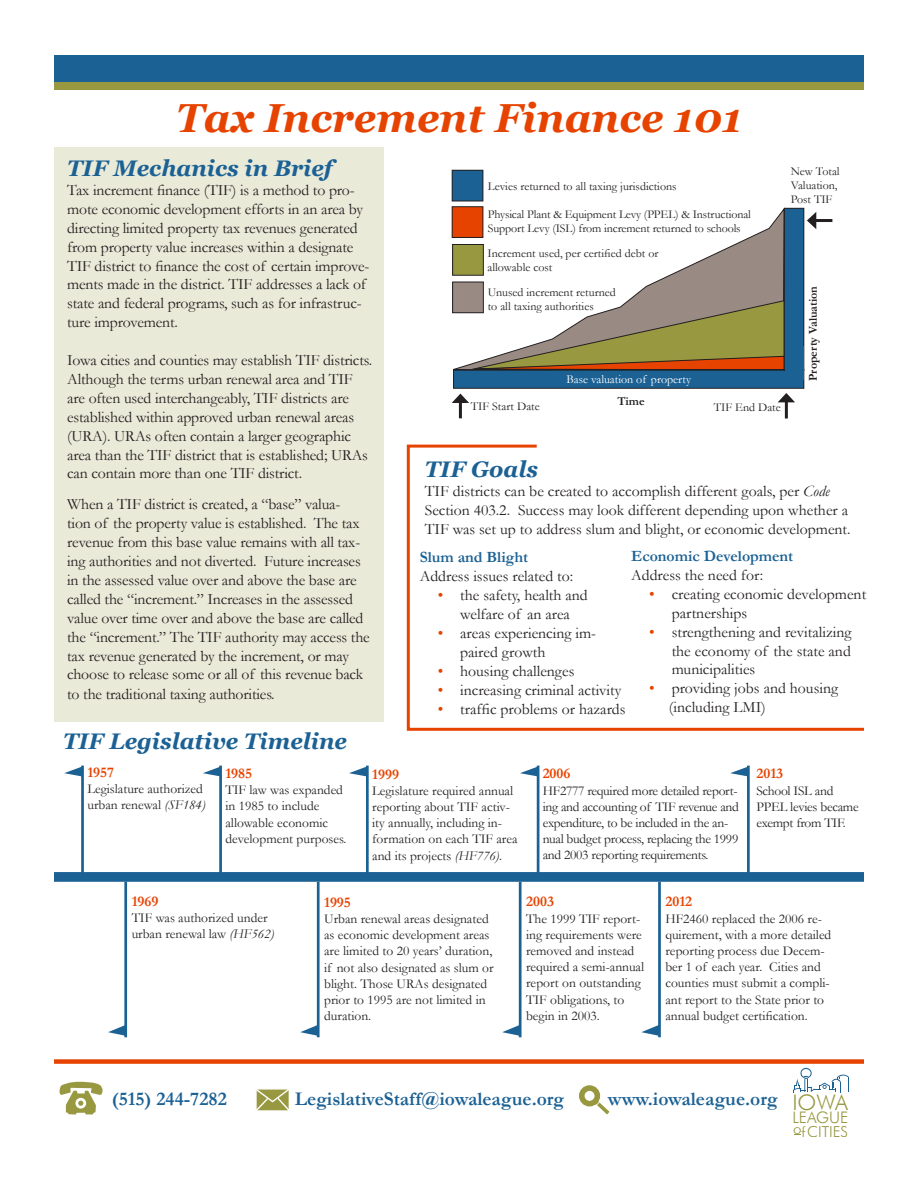
<style>
.page{position:relative;width:918px;height:1188px;background:#fff}
.page>*{position:absolute;margin:0;border:0;box-sizing:border-box;transform-origin:0 0}
.t1{font:italic 700 40.5px "Georgia";color:#e74300}
.t2{font:italic 700 22.5px "Georgia";color:#1b6194}
.t3{font:300 21.45px "Futura BT";color:#979840}
.t4{font:700 19.5px "Garamond";color:#1b6194}
.t5{font:300 15.9px "Futura BT";color:#979840}
.t6{font:15.75px/18.9px "Garamond";letter-spacing:-.01em;color:#231f20}
.t7{font:700 15.75px "Garamond";color:#1b6194}
.t8{font:300 15.15px "Futura BT";color:#979840}
.t9{font:700 14.85px "Garamond";color:#e74300}
.t10{font:13.5px/16.2px "Garamond";color:#231f20}
.t11{font:13.5px/16.2px "Garamond";letter-spacing:-.02em;color:#231f20}
.t12{font:12px/14.4px "Garamond";color:#231f20}
.t13{font:12px "Garamond";color:#fff}
.t14{font:700 12px "Garamond";color:#231f20}
.s1{font-style:italic}
.s2{color:#e74300}
.s3{font-size:15.3px}
</style>
<div class="page">
<div style="left:54px;top:148px;width:329px;height:574px;background:#eaead9"></div>
<div style="left:454px;top:370px;width:350px;height:18px;background:#1b6194"></div>
<div style="left:453px;top:369px;width:351px;height:20px;border:1px solid #231f20"></div>
<hr style="left:459px;top:400px;width:3px;height:18px;background:#231f20">
<svg style="left:452px;top:394px;width:17px;height:9px"></svg>
<hr style="left:785px;top:400px;width:3px;height:18px;background:#231f20">
<svg style="left:778px;top:393px;width:17px;height:9px"></svg>
<div style="left:452px;top:206px;width:31px;height:32px;border:1px solid #231f20"></div>
<div style="left:452px;top:170px;width:31px;height:31px;background:#1b6194"></div>
<div style="left:452px;top:170px;width:31px;height:31px;border:1px solid #231f20"></div>
<div style="left:784px;top:208px;width:20px;height:162px;background:#1b6194"></div>
<div style="left:784px;top:208px;width:20px;height:163px;border:1px solid #231f20"></div>
<div style="left:785px;top:346px;width:18px;height:34px;background:#1b6194"></div>
<hr style="left:814px;top:219px;width:18px;height:3px;background:#231f20">
<svg style="left:807px;top:212px;width:9px;height:17px"></svg>
<svg style="left:451px;top:207px;width:334px;height:164px"></svg>
<div style="left:54px;top:55px;width:810px;height:30px;background:#1b6194"></div>
<div style="left:54px;top:82px;width:810px;height:7px;background:#979840"></div>
<div style="left:54px;top:1059px;width:810px;height:5px;background:#e74300"></div>
<svg style="left:54px;top:872px;width:810px;height:10px"></svg>
<hr style="left:81px;top:766px;width:3px;height:113px;background:#1b6194">
<hr style="left:219px;top:766px;width:3px;height:113px;background:#1b6194">
<hr style="left:366px;top:766px;width:3px;height:113px;background:#1b6194">
<hr style="left:537px;top:766px;width:2px;height:113px;background:#1b6194">
<hr style="left:747px;top:766px;width:3px;height:113px;background:#1b6194">
<hr style="left:124px;top:882px;width:3px;height:155px;background:#1b6194">
<hr style="left:317px;top:882px;width:3px;height:155px;background:#1b6194">
<hr style="left:519px;top:882px;width:3px;height:155px;background:#1b6194">
<hr style="left:658px;top:882px;width:3px;height:155px;background:#1b6194">
<svg style="left:64px;top:767px;width:18px;height:10px"></svg>
<svg style="left:108px;top:1025px;width:17px;height:11px"></svg>
<svg style="left:300px;top:1025px;width:17px;height:11px"></svg>
<svg style="left:502px;top:1025px;width:17px;height:11px"></svg>
<svg style="left:641px;top:1025px;width:17px;height:11px"></svg>
<svg style="left:203px;top:767px;width:17px;height:10px"></svg>
<svg style="left:349px;top:767px;width:17px;height:10px"></svg>
<svg style="left:520px;top:767px;width:17px;height:10px"></svg>
<svg style="left:730px;top:767px;width:17px;height:10px"></svg>
<svg style="left:406px;top:444px;width:458px;height:287px"></svg>
<svg style="left:256px;top:1089px;width:33px;height:22px"></svg>
<svg style="left:59px;top:1081px;width:44px;height:34px"></svg>
<div style="left:77px;top:1099px;width:8px;height:8px;background:#979840;border-radius:50%"></div>
<div style="left:75px;top:1098px;width:11px;height:11px;border:3px solid #fff;border-radius:50%"></div>
<div style="left:579px;top:1085px;width:21px;height:21px;border:6px solid #979840;border-radius:50%"></div>
<svg style="left:595px;top:1101px;width:15px;height:13px"></svg>
<svg style="left:793px;top:1068px;width:56px;height:24px"></svg>
<p class="t1" style="left:176px;top:92px;width:567px">Tax Increment Finance 101</p>
<p class="t2" style="left:67px;top:154px;width:267px">TIF Mechanics in Brief</p>
<p class="t6" style="left:67px;top:180px;width:304px">Tax increment finance (TIF) is a method to pro&shy;mote economic development efforts in an area by directing limited property tax revenues generated from property value increases within a designate TIF district to finance the cost of certain improve&shy;ments made in the district. TIF addresses a lack of state and federal programs, such as for infrastruc&shy;ture improvement.</p>
<p class="t6" style="left:67px;top:350px;width:307px">Iowa cities and counties may establish TIF districts.<br>Although the terms urban renewal area and TIF are often used interchangeably, TIF districts are established within approved urban renewal areas (URA). URAs often contain a larger geographic area than the TIF district that is established; URAs can contain more than one TIF district.</p>
<p class="t6" style="left:67px;top:494px;width:304px">When a TIF district is created, a “base” valua-<br>tion of the property value is established. The tax revenue from this base value remains with all tax&shy;ing authorities and not diverted. Future increases in the assessed value over and above the base are called the “increment.” Increases in the assessed value over time over and above the base are called the “increment.” The TIF authority may access the tax revenue generated by the increment, or may choose to release some or all of this revenue back to the traditional taxing authorities.</p>
<p class="t2" style="left:63px;top:727px;width:286px">TIF Legislative Timeline</p>
<p class="t12" style="left:488px;top:178px;width:190px">Levies returned to all taxing jurisdictions</p>
<p class="t12" style="left:488px;top:206px;width:265px">Physical Plant &amp; Equipment Levy (PPEL) &amp; Instructional<br>Support Levy (ISL) from increment returned to schools</p>
<p class="t12" style="left:488px;top:246px;width:172px">Increment used, per certified debt or allowable cost</p>
<p class="t12" style="left:488px;top:284px;width:130px">Unused increment returned to all taxing authorities</p>
<p class="t13" style="left:566px;top:371px;width:126px">Base valuation of property</p>
<p class="t14" style="left:617px;top:393px;width:29px">Time</p>
<p class="t12" style="left:471px;top:399px;width:70px">TIF Start Date</p>
<p class="t12" style="left:714px;top:400px;width:69px">TIF End Date</p>
<p class="t12" style="left:791px;top:163px;width:50px">New Total</p>
<p class="t12" style="left:791px;top:178px;width:48px">Valuation,<br>Post TIF</p>
<p class="t14" style="left:805px;top:381px;width:97px;rotate:-90deg">Property Valuation</p>
<p class="t2" style="left:425px;top:455px;width:115px">TIF Goals</p>
<p class="t6" style="left:425px;top:481px;width:427px">TIF districts can be created to accomplish different goals, per <span class="s1">Code<br></span>Section 403.2. Success may look different depending upon whether a<br>TIF was set up to address slum and blight, or economic development.</p>
<p class="t7" style="left:631px;top:545px;width:164px">Economic Development</p>
<p class="t6" style="left:631px;top:565px;width:133px">Address the need for:</p>
<p class="t6" style="left:672px;top:584px;width:196px;text-indent:-22px"><span class="s2">•</span> creating economic development partnerships</p>
<p class="t6" style="left:672px;top:622px;width:181px;text-align:justify;text-indent:-22px"><span class="s2">•</span> strengthening and revitalizing the economy of the state and municipalities</p>
<p class="t6" style="left:649px;top:679px;width:190px"><span class="s2">•</span> providing jobs and housing</p>
<p class="t6" style="left:669px;top:698px;width:98px">(including LMI)</p>
<p class="t7" style="left:420px;top:547px;width:110px">Slum and Blight</p>
<p class="t6" style="left:420px;top:566px;width:155px">Address issues related to:</p>
<p class="t6" style="left:438px;top:585px;width:152px;text-align:center"><span class="s2">•</span> the safety, health and welfare of an area</p>
<p class="t6" style="left:460px;top:623px;width:137px;text-indent:-22px"><span class="s2">•</span> areas experiencing im&shy;paired growth</p>
<p class="t6" style="left:438px;top:661px;width:138px"><span class="s2">•</span> housing challenges</p>
<p class="t6" style="left:438px;top:680px;width:185px"><span class="s2">•</span> increasing criminal activity</p>
<p class="t6" style="left:438px;top:700px;width:189px"><span class="s2">•</span> traffic problems or hazards</p>
<p class="t9" style="left:87px;top:762px;width:28px">1957</p>
<p class="t10" style="left:87px;top:781px;width:117px">Legislature authorized</p>
<p class="t10" style="left:87px;top:797px;width:119px">urban renewal <span class="s1">(SF184)</span></p>
<p class="t9" style="left:225px;top:763px;width:28px">1985</p>
<p class="t10" style="left:225px;top:782px;width:123px">TIF law was expanded in 1985 to include allowable economic development purposes.</p>
<p class="t9" style="left:372px;top:764px;width:28px">1999</p>
<p class="t10" style="left:372px;top:782px;width:147px">Legislature required annual reporting about TIF activ&shy;ity annually, including in&shy;formation on each TIF area and its projects <span class="s1">(HF776)</span>.</p>
<p class="t9" style="left:543px;top:764px;width:29px">2006</p>
<p class="t11" style="left:543px;top:782px;width:198px">HF2777 required more detailed report&shy;ing and accounting of TIF revenue and expenditure, to be included in the an&shy;nual budget process, replacing the 1999 and 2003 reporting requirements.</p>
<p class="t9" style="left:756px;top:764px;width:28px">2013</p>
<p class="t11" style="left:756px;top:782px;width:104px">School ISL and<br>PPEL levies became exempt from TIF.</p>
<p class="t9" style="left:132px;top:891px;width:28px">1969</p>
<p class="t10" style="left:132px;top:910px;width:137px">TIF was authorized under</p>
<p class="t10" style="left:132px;top:926px;width:144px">urban renewal law <span class="s1">(HF562)</span></p>
<p class="t9" style="left:324px;top:892px;width:28px">1995</p>
<p class="t10" style="left:324px;top:910px;width:171px">Urban renewal areas designated as economic development areas are limited to 20 years’ duration, if not also designated as slum or blight. Those URAs designated prior to 1995 are not limited in duration.</p>
<p class="t9" style="left:526px;top:892px;width:29px">2003</p>
<p class="t10" style="left:526px;top:910px;width:120px">The 1999 TIF report&shy;ing requirements were removed and instead required a semi-annual report on outstanding<br>TIF obligations, to begin in 2003.</p>
<p class="t9" style="left:665px;top:892px;width:28px">2012</p>
<p class="t10" style="left:665px;top:910px;width:167px">HF2460 replaced the 2006 re&shy;quirement, with a more detailed reporting process due Decem&shy;ber 1 of each year. Cities and counties must submit a compli&shy;ant report to the State prior to annual budget certification.</p>
<p class="t4" style="left:112px;top:1086px;width:117px">(515) 244-7282</p>
<p class="t4" style="left:295px;top:1086px;width:271px">LegislativeStaff@iowaleague.org</p>
<p class="t4" style="left:608px;top:1086px;width:171px">www.iowaleague.org</p>
<p class="t3" style="left:792px;top:1089px;width:57px">IOWA</p>
<p class="t5" style="left:792px;top:1108px;width:58px">LEAGUE</p>
<p class="t8" style="left:793px;top:1123px;width:57px">o<span class="s3">f</span>CITIES</p>
</div>
